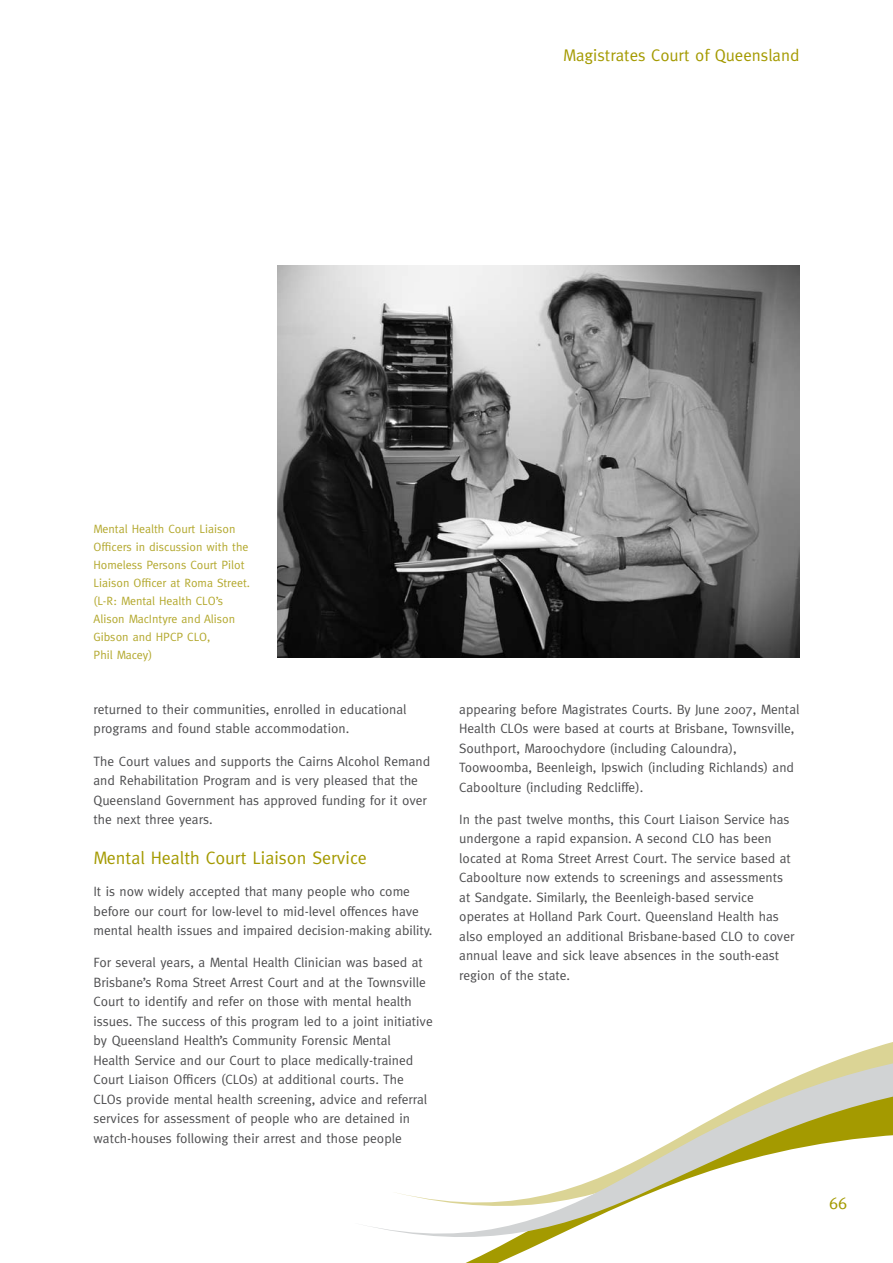
<style>
.page{position:relative;width:893px;height:1263px;background:#fff}
.page>*{position:absolute;margin:0;border:0;box-sizing:border-box;transform-origin:0 0}
.t1{font:18px "Meta";color:#a49a00}
.t2{font:16.8px "Meta";color:#a49a00}
.t3{font:13.5px/19.5px "Meta";color:#4d4d4f}
.t4{font:12px/18px "Meta";color:#b3a82d}
</style>
<div class="page">
<svg style="left:370px;top:1042px;width:523px;height:221px"></svg>
<img style="left:277px;top:266px;width:522px;height:391px">
<p class="t2" style="left:563px;top:45px;width:238px">Magistrates Court of Queensland</p>
<p class="t4" style="left:94px;top:519px;width:158px">Mental Health Court Liaison<br>Officers in discussion with the<br>Homeless Persons Court Pilot<br>Liaison Officer at Roma Street. (L-R: Mental Health CLO’s<br>Alison MacIntyre and Alison<br>Gibson and HPCP CLO,<br>Phil Macey)</p>
<p class="t3" style="left:94px;top:699px;width:315px">returned to their communities, enrolled in educational programs and found stable accommodation.</p>
<p class="t3" style="left:94px;top:751px;width:338px">The Court values and supports the Cairns Alcohol Remand and Rehabilitation Program and is very pleased that the Queensland Government has approved funding for it over the next three years.</p>
<h1 class="t1" style="left:94px;top:847px;width:275px">Mental Health Court Liaison Service</h1>
<p class="t3" style="left:94px;top:881px;width:340px">It is now widely accepted that many people who come before our court for low-level to mid-level offences have mental health issues and impaired decision-making ability.</p>
<p class="t3" style="left:94px;top:953px;width:341px">For several years, a Mental Health Clinician was based at Brisbane’s Roma Street Arrest Court and at the Townsville Court to identify and refer on those with mental health issues. The success of this program led to a joint initiative by Queensland Health’s Community Forensic Mental<br>Health Service and our Court to place medically-trained Court Liaison Officers (CLOs) at additional courts. The CLOs provide mental health screening, advice and referral services for assessment of people who are detained in watch-houses following their arrest and those people</p>
<p class="t3" style="left:459px;top:699px;width:342px">appearing before Magistrates Courts. By June 2007, Mental Health CLOs were based at courts at Brisbane, Townsville, Southport, Maroochydore (including Caloundra), Toowoomba, Beenleigh, Ipswich (including Richlands) and Caboolture (including Redcliffe).</p>
<p class="t3" style="left:459px;top:809px;width:337px">In the past twelve months, this Court Liaison Service has undergone a rapid expansion. A second CLO has been located at Roma Street Arrest Court. The service based at Caboolture now extends to screenings and assessments at Sandgate. Similarly, the Beenleigh-based service operates at Holland Park Court. Queensland Health has also employed an additional Brisbane-based CLO to cover annual leave and sick leave absences in the south-east region of the state.</p>
<p class="t2" style="left:829px;top:1194px;width:20px">66</p>
</div>
